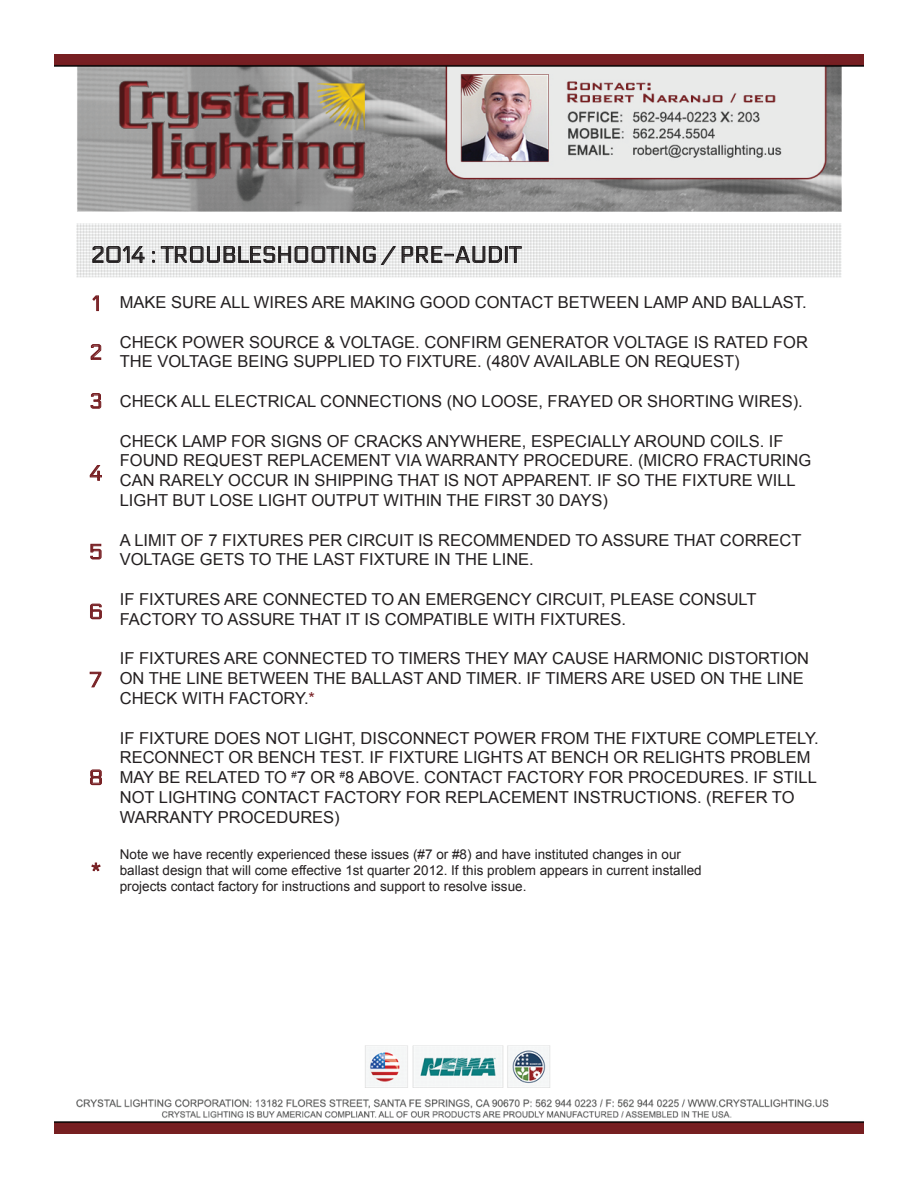
<style>
.page{position:relative;width:918px;height:1188px;background:#fff}
.page>*{position:absolute;margin:0;border:0;box-sizing:border-box;transform-origin:0 0}
.t1{font:22.5px "Electrolize";color:#231f20}
.t2{font:21px "Electrolize";color:#771f23}
.t3{font:16.5px/19.8px "Arial";color:#231f20}
.t4{font:13.5px/16.2px "Arial";color:#231f20}
.s1{color:#771f23}
</style>
<div class="page">
<img style="left:54px;top:54px;width:810px;height:1080px">
<svg style="left:92px;top:246px;width:53px;height:17px"></svg>
<svg style="left:152px;top:251px;width:3px;height:12px"></svg>
<svg style="left:161px;top:246px;width:235px;height:19px;background:#b1b1b1"></svg>
<svg style="left:402px;top:246px;width:100px;height:17px;background:#abaaab"></svg>
<div style="left:505px;top:246px;width:3px;height:17px;border:1px solid #231f20"></div>
<svg style="left:509px;top:246px;width:13px;height:17px"></svg>
<svg style="left:93px;top:296px;width:6px;height:15px"></svg>
<svg style="left:91px;top:344px;width:10px;height:16px"></svg>
<svg style="left:91px;top:393px;width:10px;height:16px"></svg>
<svg style="left:90px;top:465px;width:12px;height:16px"></svg>
<svg style="left:90px;top:544px;width:11px;height:15px"></svg>
<svg style="left:90px;top:604px;width:12px;height:15px"></svg>
<svg style="left:90px;top:672px;width:11px;height:15px"></svg>
<svg style="left:90px;top:770px;width:12px;height:15px"></svg>
<svg style="left:91px;top:863px;width:10px;height:8px"></svg>
<p class="t1" style="left:91px;top:242px;width:432px">2014 : TROUBLESHOOTING / PRE-AUDIT</p>
<p class="t2" style="left:92px;top:291px;width:10px">1</p>
<p class="t2" style="left:90px;top:340px;width:14px">2</p>
<p class="t2" style="left:89px;top:389px;width:15px">3</p>
<p class="t3" style="left:120px;top:292px;width:689px">MAKE SURE ALL WIRES ARE MAKING GOOD CONTACT BETWEEN LAMP AND BALLAST.</p>
<p class="t3" style="left:120px;top:332px;width:690px">CHECK POWER SOURCE &amp; VOLTAGE. CONFIRM GENERATOR VOLTAGE IS RATED FOR<br>THE VOLTAGE BEING SUPPLIED TO FIXTURE. (480V AVAILABLE ON REQUEST)</p>
<p class="t3" style="left:120px;top:391px;width:685px">CHECK ALL ELECTRICAL CONNECTIONS (NO LOOSE, FRAYED OR SHORTING WIRES).</p>
<p class="t3" style="left:120px;top:431px;width:693px">CHECK LAMP FOR SIGNS OF CRACKS ANYWHERE, ESPECIALLY AROUND COILS. IF FOUND REQUEST REPLACEMENT VIA WARRANTY PROCEDURE. (MICRO FRACTURING CAN RARELY OCCUR IN SHIPPING THAT IS NOT APPARENT. IF SO THE FIXTURE WILL LIGHT BUT LOSE LIGHT OUTPUT WITHIN THE FIRST 30 DAYS)</p>
<p class="t3" style="left:120px;top:530px;width:683px">A LIMIT OF 7 FIXTURES PER CIRCUIT IS RECOMMENDED TO ASSURE THAT CORRECT<br>VOLTAGE GETS TO THE LAST FIXTURE IN THE LINE.</p>
<p class="t3" style="left:120px;top:589px;width:638px">IF FIXTURES ARE CONNECTED TO AN EMERGENCY CIRCUIT, PLEASE CONSULT<br>FACTORY TO ASSURE THAT IT IS COMPATIBLE WITH FIXTURES.</p>
<p class="t3" style="left:120px;top:649px;width:691px">IF FIXTURES ARE CONNECTED TO TIMERS THEY MAY CAUSE HARMONIC DISTORTION<br>ON THE LINE BETWEEN THE BALLAST AND TIMER. IF TIMERS ARE USED ON THE LINE<br>CHECK WITH FACTORY.<span class="s1">*</span></p>
<p class="t3" style="left:120px;top:728px;width:700px">IF FIXTURE DOES NOT LIGHT, DISCONNECT POWER FROM THE FIXTURE COMPLETELY.<br>RECONNECT OR BENCH TEST. IF FIXTURE LIGHTS AT BENCH OR RELIGHTS PROBLEM MAY BE RELATED TO <sup>#</sup>7 OR <sup>#</sup>8 ABOVE. CONTACT FACTORY FOR PROCEDURES. IF STILL NOT LIGHTING CONTACT FACTORY FOR REPLACEMENT INSTRUCTIONS. (REFER TO WARRANTY PROCEDURES)</p>
<p class="t4" style="left:120px;top:846px;width:584px">Note we have recently experienced these issues (#7 or #8) and have instituted changes in our ballast design that will come effective 1st quarter 2012. If this problem appears in current installed projects contact factory for instructions and support to resolve issue.</p>
<p class="t2" style="left:89px;top:461px;width:15px">4</p>
<p class="t2" style="left:89px;top:540px;width:15px">5</p>
<p class="t2" style="left:89px;top:600px;width:16px">6</p>
<p class="t2" style="left:90px;top:668px;width:14px">7</p>
<p class="t2" style="left:89px;top:766px;width:16px">8</p>
<p class="t2" style="left:90px;top:859px;width:13px">*</p>
</div>
